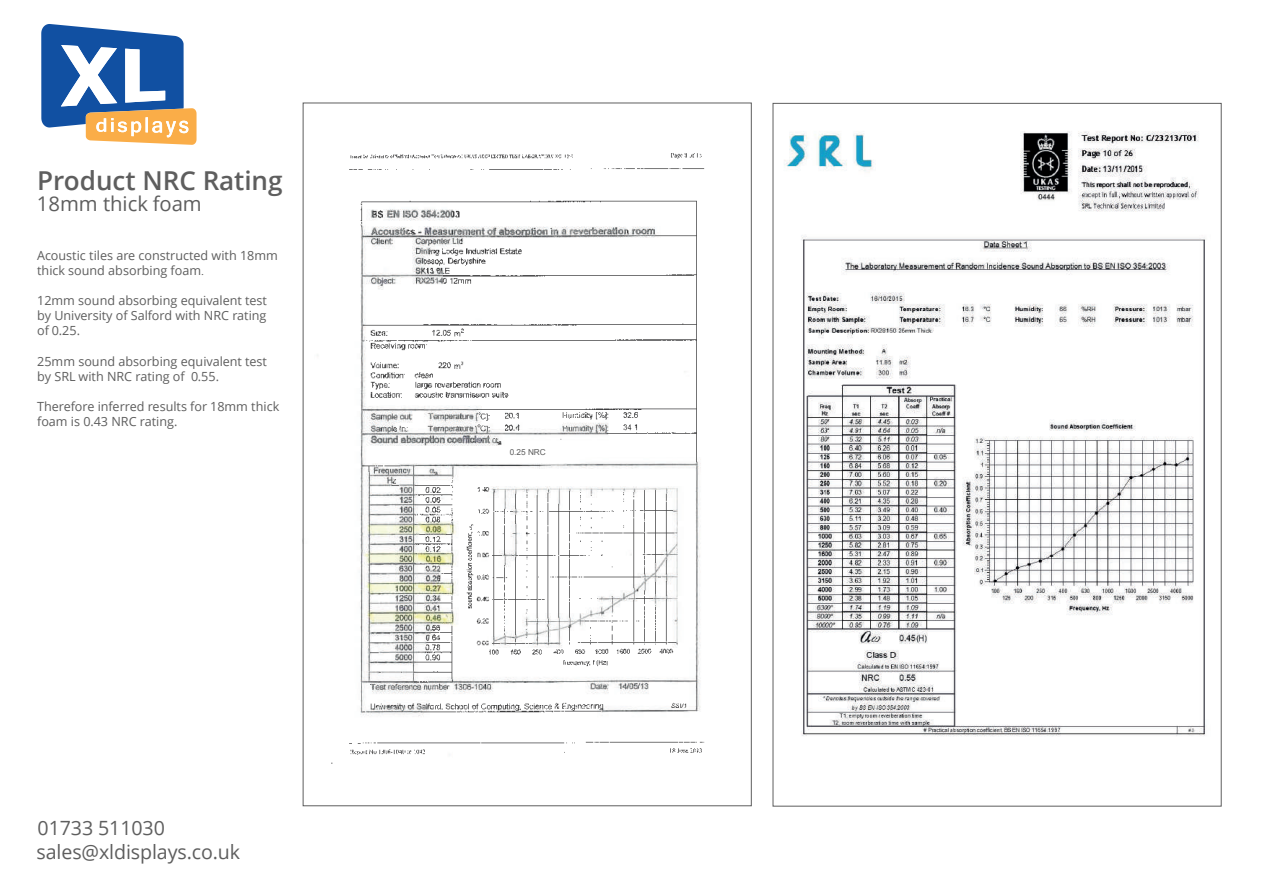
<style>
.page{position:relative;width:1263px;height:893px;background:#fff}
.page>*{position:absolute;margin:0;border:0;box-sizing:border-box;transform-origin:0 0}
.t1{font:600 26.1px "Open Sans";color:#5e5e5e}
.t2{font:20.25px "Open Sans";color:#5e5e5e}
.t3{font:19.65px/23.9px "Open Sans";letter-spacing:-.005em;color:#5e5e5e}
.t4{font:12.6px/15.1px "Open Sans";color:#5e5e5e}
.t5{font:8.25px "Arial";color:#5e5e5e}
.s1{font-family:"Sofia Pro";font-weight:300}
</style>
<div class="page">
<img style="left:772px;top:103px;width:450px;height:704px">
<img style="left:302px;top:135px;width:403px;height:657px">
<svg style="left:41px;top:24px;width:156px;height:121px"></svg>
<h1 class="t1" style="left:37px;top:163px;width:247px">Product NRC Rating</h1>
<h2 class="t2" style="left:37px;top:190px;width:166px">18mm thick foam</h2>
<p class="t4" style="left:37px;top:247px;width:242px">Acoustic tiles are constructed with 18mm thick sound absorbing foam<span class="s1">.</span></p>
<p class="t4" style="left:37px;top:293px;width:231px;text-align:justify">12mm sound absorbing equivalent test by University of Salford with NRC rating of 0.25.</p>
<p class="t4" style="left:37px;top:353px;width:231px">25mm sound absorbing equivalent test by SRL with NRC rating of 0.55.</p>
<p class="t4" style="left:37px;top:398px;width:244px">Therefore inferred results for 18mm thick foam is 0.43 NRC rating.</p>
<h3 class="t3" style="left:37px;top:816px;width:205px">01733 511030 sales@xldisplays.co.uk</h3>
<p class="t5" style="left:510px;top:446px;width:38px">0.25 NRC</p>
</div>
